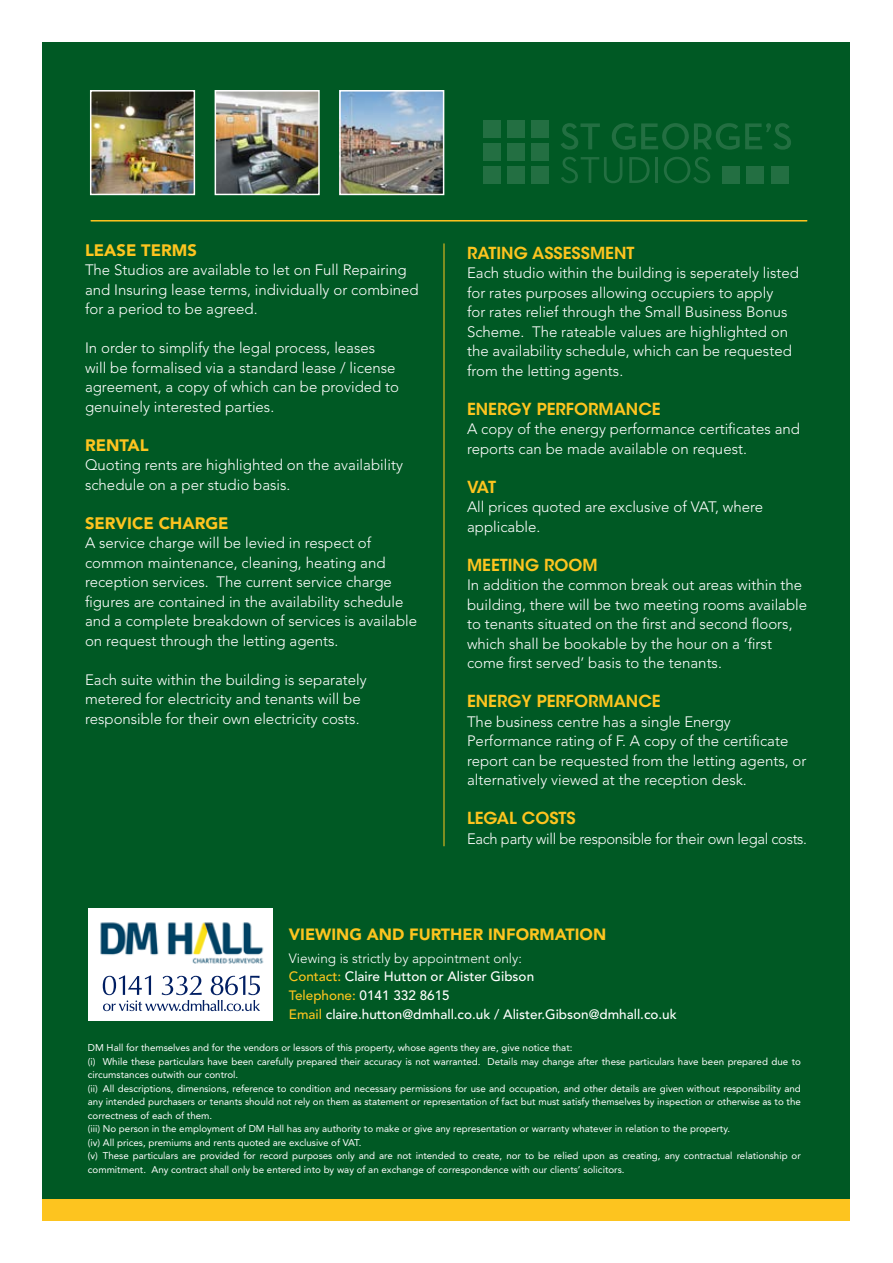
<style>
.page{position:relative;width:893px;height:1263px;background:#fff}
.page>*{position:absolute;margin:0;border:0;box-sizing:border-box;transform-origin:0 0}
.t1{font:600 16.5px "ITC Avant Garde Std";color:#fdc41f}
.t2{font:900 16.5px "Avenir LT Std";color:#fdc41f}
.t3{font:900 16.2px "Avenir LT Std";color:#fdc41f}
.t4{font:300 15px/19.5px "Avenir LT Std";color:#fff}
.t5{font:300 15px "Avenir LT Std";letter-spacing:-.02em;color:#fff}
.t6{font:500 13.5px/18.9px "Avenir LT Std";color:#fff}
.t7{font:9.75px/13.5px "Avenir LT Std";color:#fff}
.s1{font-weight:300}
.s2{color:#fdc41f}
</style>
<div class="page">
<div style="left:43px;top:43px;width:807px;height:1156px;background:#005924"></div>
<div style="left:43px;top:1199px;width:807px;height:21px;background:#fdc41f"></div>
<hr style="left:444px;top:243px;width:1px;height:603px;background:#fdc41f">
<hr style="left:91px;top:221px;width:716px;height:1px;background:#fdc41f">
<hr style="left:91px;top:220px;width:716px;height:1px;background:#fdc41f">
<img style="left:218px;top:93px;width:99px;height:99px">
<div style="left:215px;top:90px;width:105px;height:105px;border:2px solid #fff"></div>
<img style="left:93px;top:93px;width:99px;height:99px">
<div style="left:90px;top:90px;width:105px;height:105px;border:2px solid #fff"></div>
<img style="left:342px;top:93px;width:99px;height:99px">
<div style="left:339px;top:90px;width:105px;height:105px;border:2px solid #fff"></div>
<div style="left:89px;top:909px;width:184px;height:112px;background:#fff"></div>
<svg style="left:103px;top:975px;width:157px;height:36px"></svg>
<div style="left:483px;top:121px;width:17px;height:17px;background:#236f42"></div>
<div style="left:507px;top:121px;width:18px;height:17px;background:#236f42"></div>
<div style="left:532px;top:121px;width:17px;height:17px;background:#236f42"></div>
<div style="left:483px;top:143px;width:17px;height:18px;background:#236f42"></div>
<div style="left:507px;top:143px;width:18px;height:18px;background:#236f42"></div>
<div style="left:532px;top:143px;width:17px;height:18px;background:#236f42"></div>
<div style="left:483px;top:166px;width:17px;height:17px;background:#236f42"></div>
<div style="left:507px;top:166px;width:18px;height:17px;background:#236f42"></div>
<div style="left:532px;top:166px;width:17px;height:17px;background:#236f42"></div>
<div style="left:722px;top:166px;width:17px;height:17px;background:#236f42"></div>
<div style="left:747px;top:166px;width:17px;height:17px;background:#236f42"></div>
<div style="left:771px;top:166px;width:17px;height:17px;background:#236f42"></div>
<svg style="left:561px;top:123px;width:39px;height:27px"></svg>
<svg style="left:612px;top:123px;width:179px;height:27px"></svg>
<svg style="left:561px;top:157px;width:61px;height:26px"></svg>
<svg style="left:629px;top:157px;width:21px;height:26px"></svg>
<hr style="left:655px;top:157px;width:3px;height:26px;background:#fff">
<svg style="left:664px;top:157px;width:46px;height:26px"></svg>
<img style="left:100px;top:922px;width:164px;height:42px">
<p class="t2" style="left:85px;top:240px;width:113px">LEASE TERMS</p>
<p class="t4" style="left:85px;top:261px;width:335px">The Studios are available to let on Full Repairing and Insuring lease terms, individually or combined for a period to be agreed.</p>
<p class="t4" style="left:85px;top:339px;width:316px">In order to simplify the legal process, leases will be formalised via a standard lease / license agreement, a copy of which can be provided to genuinely interested parties.</p>
<p class="t2" style="left:85px;top:435px;width:65px">RENTAL</p>
<p class="t4" style="left:85px;top:456px;width:319px">Quoting rents are highlighted on the availability schedule on a per studio basis.</p>
<p class="t2" style="left:85px;top:513px;width:145px">SERVICE CHARGE</p>
<p class="t4" style="left:85px;top:534px;width:334px">A service charge will be levied in respect of common maintenance, cleaning, heating and reception services. The current service charge figures are contained in the availability schedule and a complete breakdown of services is available on request through the letting agents.</p>
<p class="t4" style="left:85px;top:670px;width:283px">Each suite within the building is separately metered for electricity and tenants will be responsible for their own electricity costs.</p>
<p class="t1" style="left:467px;top:242px;width:169px">RATING ASSESSMENT</p>
<p class="t4" style="left:467px;top:263px;width:333px">Each studio within the building is seperately listed for rates purposes allowing occupiers to apply<br>for rates relief through the Small Business Bonus Scheme. The rateable values are highlighted on the availability schedule, which can be requested from the letting agents.</p>
<p class="t1" style="left:467px;top:398px;width:195px">ENERGY PERFORMANCE</p>
<p class="t4" style="left:467px;top:419px;width:334px">A copy of the energy performance certificates and reports can be made available on request.</p>
<p class="t1" style="left:467px;top:476px;width:31px">VAT</p>
<p class="t4" style="left:467px;top:497px;width:298px">All prices quoted are exclusive of VAT, where applicable.</p>
<p class="t1" style="left:467px;top:554px;width:132px">MEETING ROOM</p>
<p class="t4" style="left:467px;top:575px;width:342px">In addition the common break out areas within the building, there will be two meeting rooms available to tenants situated on the first and second floors, which shall be bookable by the hour on a ‘first come first served’ basis to the tenants.</p>
<p class="t1" style="left:467px;top:691px;width:195px">ENERGY PERFORMANCE</p>
<p class="t4" style="left:467px;top:712px;width:341px">The business centre has a single Energy Performance rating of F. A copy of the certificate report can be requested from the letting agents, or alternatively viewed at the reception desk.</p>
<p class="t1" style="left:467px;top:808px;width:110px">LEGAL COSTS</p>
<p class="t5" style="left:467px;top:830px;width:342px">Each party will be responsible for their own legal costs.</p>
<p class="t3" style="left:289px;top:924px;width:319px">VIEWING AND FURTHER INFORMATION</p>
<p class="t6" style="left:289px;top:949px;width:389px"><span class="s1">Viewing is strictly by appointment only:<br></span><span class="s2">Contact:</span> Claire Hutton or Alister Gibson<br><span class="s2">Telephone:</span> 0141 332 8615<br><span class="s2">Email</span> claire.hutton@dmhall.co.uk / Alister.Gibson@dmhall.co.uk</p>
<p class="t7" style="left:88px;top:1041px;width:714px">DM Hall for themselves and for the vendors or lessors of this property, whose agents they are, give notice that:<br>(i) While these particulars have been carefully prepared their accuracy is not warranted. Details may change after these particulars have been prepared due to circumstances outwith our control.<br>(ii) All descriptions, dimensions, reference to condition and necessary permissions for use and occupation, and other details are given without responsibility and any intended purchasers or tenants should not rely on them as statement or representation of fact but must satisfy themselves by inspection or otherwise as to the correctness of each of them.<br>(iii) No person in the employment of DM Hall has any authority to make or give any representation or warranty whatever in relation to the property.<br>(iv) All prices, premiums and rents quoted are exclusive of VAT.<br>(v) These particulars are provided for record purposes only and are not intended to create, nor to be relied upon as creating, any contractual relationship or commitment. Any contract shall only be entered into by way of an exchange of correspondence with our clients’ solicitors.</p>
</div>
